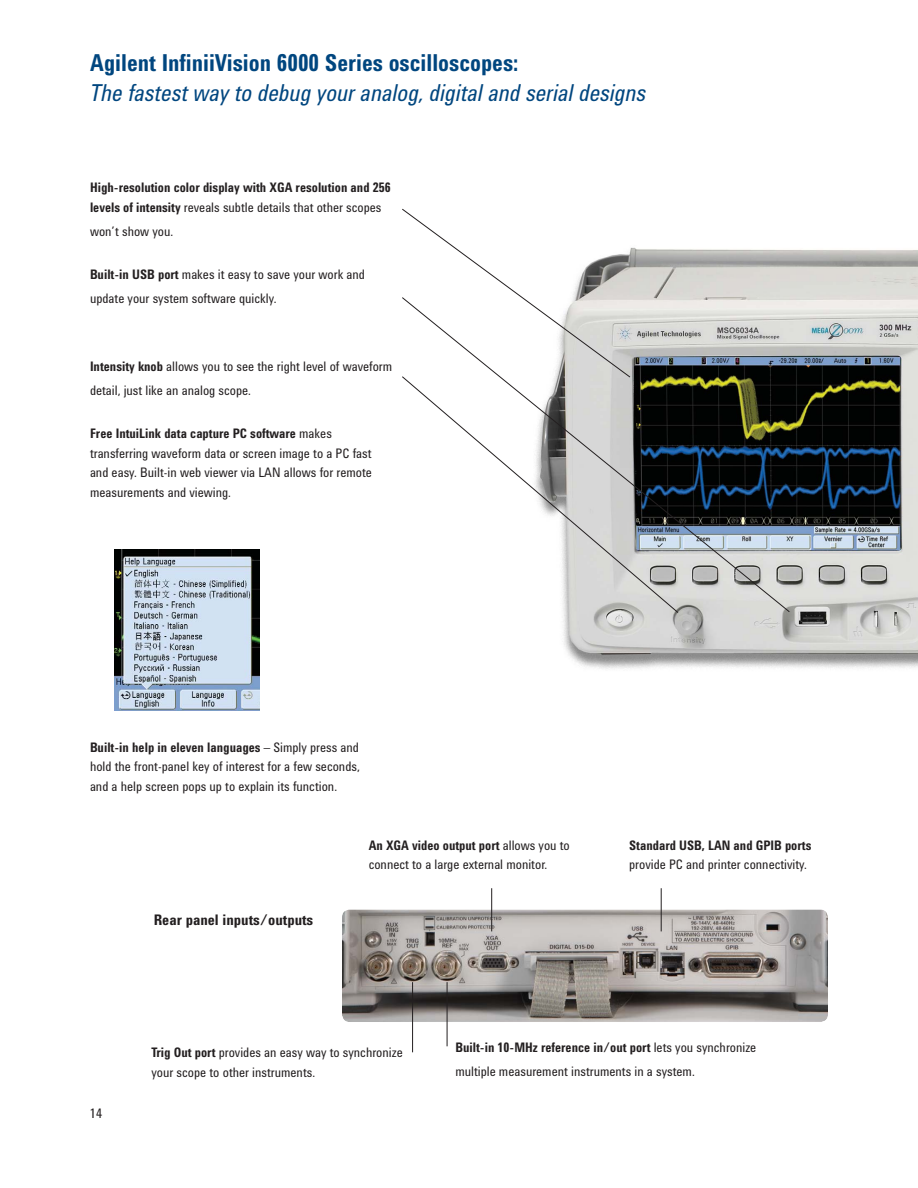
<style>
.page{position:relative;width:918px;height:1188px;background:#fff}
.page>*{position:absolute;margin:0;border:0;box-sizing:border-box;transform-origin:0 0}
.t1{font:italic 24px "Agilent Condensed CFF";color:#00467f;scale:.93 1}
.t2{font:700 24px "Agilent Condensed CFF";color:#00467f;scale:.95 1}
.t3{font:700 15px "Agilent Condensed CFF";color:#231f20}
.t4{font:13.5px/19.5px "Agilent Condensed CFF";color:#231f20;scale:.95 1}
.t5{font:700 13.5px/19.5px "Agilent Condensed CFF";color:#231f20;scale:.95 1}
.t6{font:13.5px "Agilent Condensed CFF";color:#231f20}
.s1{font-weight:400}
.s2{font-weight:700}
</style>
<div class="page">
<img style="left:563px;top:247px;width:355px;height:422px">
<svg style="left:402px;top:208px;width:229px;height:89px"></svg>
<svg style="left:402px;top:297px;width:388px;height:316px"></svg>
<svg style="left:402px;top:376px;width:277px;height:238px"></svg>
<img style="left:342px;top:909px;width:486px;height:113px;border-radius:8px">
<hr style="left:661px;top:888px;width:1px;height:43px;background:#231f20">
<hr style="left:491px;top:888px;width:1px;height:43px;background:#231f20">
<hr style="left:447px;top:982px;width:1px;height:64px;background:#231f20">
<hr style="left:412px;top:982px;width:1px;height:70px;background:#231f20">
<img style="left:115px;top:550px;width:145px;height:160px">
<h1 class="t2" style="left:90px;top:54px;width:452px">Agilent InfiniiVision 6000 Series oscilloscopes:</h1>
<h1 class="t1" style="left:90px;top:84px;width:600px">The fastest way to debug your analog, digital and serial designs</h1>
<p class="t5" style="left:90px;top:179px;width:318px">High-resolution color display with XGA resolution and 256 levels of intensity <span class="s1">reveals subtle details that other scopes</span></p>
<p class="t4" style="left:90px;top:223px;width:89px">won’t show you.</p>
<p class="t4" style="left:90px;top:264px;width:291px;line-height:24px"><span class="s2">Built-in USB port</span> makes it easy to save your work and update your system software quickly.</p>
<p class="t4" style="left:90px;top:355px;width:320px;line-height:24px"><span class="s2">Intensity knob</span> allows you to see the right level of waveform detail, just like an analog scope.</p>
<p class="t4" style="left:90px;top:425px;width:298px"><span class="s2">Free IntuiLink data capture PC software</span> makes transferring waveform data or screen image to a PC fast and easy. Built-in web viewer via LAN allows for remote measurements and viewing.</p>
<p class="t4" style="left:90px;top:739px;width:286px;text-align:justify"><span class="s2">Built-in help in eleven languages</span> – Simply press and hold the front-panel key of interest for a few seconds, and a help screen pops up to explain its function.</p>
<p class="t3" style="left:154px;top:914px;width:161px">Rear panel inputs/outputs</p>
<p class="t4" style="left:369px;top:837px;width:213px"><span class="s2">An XGA video output port</span> allows you to connect to a large external monitor.</p>
<p class="t5" style="left:629px;top:837px;width:193px">Standard USB, LAN and GPIB ports</p>
<p class="t4" style="left:629px;top:857px;width:189px">provide PC and printer connectivity.</p>
<p class="t6" style="left:90px;top:1108px;width:14px">14</p>
<p class="t4" style="left:151px;top:1044px;width:266px"><span class="s2">Trig Out port</span> provides an easy way to synchronize your scope to other instruments.</p>
<p class="t4" style="left:455px;top:1037px;width:318px;line-height:24px"><span class="s2">Built-in 10-MHz reference in/out port</span> lets you synchronize multiple measurement instruments in a system.</p>
</div>
